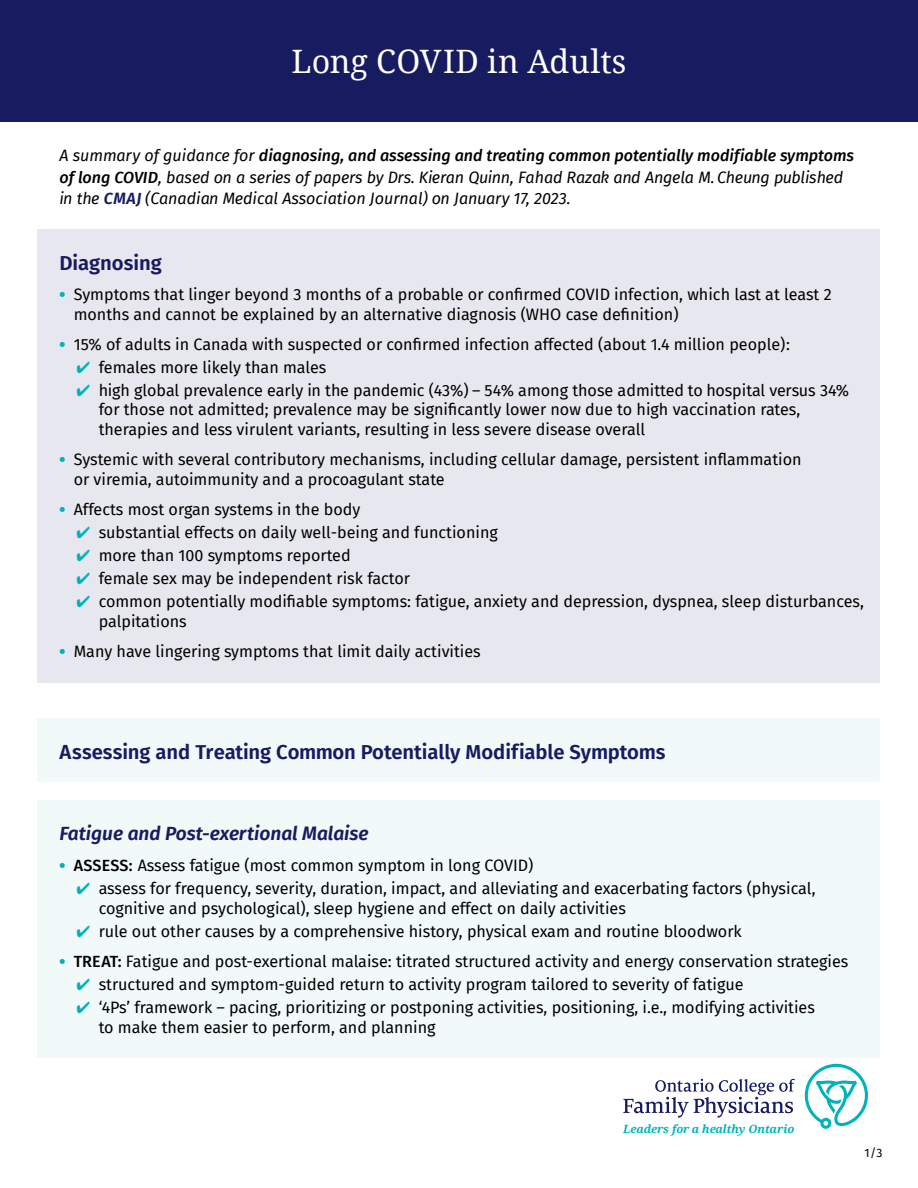
<style>
.page{position:relative;width:918px;height:1188px;background:#fff}
.page>*{position:absolute;margin:0;border:0;box-sizing:border-box;transform-origin:0 0}
.t1{font:32.25px "Noto Serif";color:#fff}
.t2{font:600 20.25px "Fira Sans";color:#171b60}
.t3{font:italic 600 19.2px "Fira Sans";color:#171b60}
.t4{font:16.2px/19.5px "Fira Sans";color:#000}
.t5{font:italic 16.2px/21.8px "Fira Sans";color:#000}
.t6{font:12px "Fira Sans";color:#000}
.t7{font:italic 700 11.4px "Noto Serif";letter-spacing:-.02em;color:#00b3ba}
.s1{font-weight:500}
.s2{font-weight:600;color:#171b60}
.s3{font-weight:900;color:#00b3ba}
.s4{color:#00b3ba}
</style>
<div class="page">
<div style="left:0;top:0;width:918px;height:122px;background:#171b60"></div>
<div style="left:38px;top:230px;width:842px;height:453px;background:#e7e7ef"></div>
<div style="left:38px;top:718px;width:842px;height:63px;background:#f1f9f9"></div>
<div style="left:38px;top:800px;width:842px;height:257px;background:#f1f9f9"></div>
<svg style="left:623px;top:1079px;width:172px;height:39px"></svg>
<svg style="left:805px;top:1064px;width:63px;height:65px"></svg>
<h1 class="t1" style="left:292px;top:40px;width:336px">Long COVID in Adults</h1>
<p class="t5" style="left:59px;top:144px;width:796px">A summary of guidance for <span class="s1">diagnosing, and assessing and treating common potentially modifiable symptoms of long COVID</span>, based on a series of papers by Drs. Kieran Quinn, Fahad Razak and Angela M. Cheung published in the <span class="s2">CMAJ</span> (Canadian Medical Association Journal) on January 17, 2023.</p>
<p class="t2" style="left:59px;top:246px;width:104px">Diagnosing</p>
<p class="t4" style="left:74px;top:284px;width:759px;text-indent:-14px"><span class="s3">•</span> Symptoms that linger beyond 3 months of a probable or confirmed COVID infection, which last at least 2 months and cannot be explained by an alternative diagnosis (WHO case definition)</p>
<p class="t4" style="left:59px;top:334px;width:732px"><span class="s3">•</span> 15% of adults in Canada with suspected or confirmed infection affected (about 1.4 million people):</p>
<p class="t4" style="left:76px;top:357px;width:252px"><span class="s4">✔</span> females more likely than males</p>
<p class="t4" style="left:99px;top:380px;width:752px;text-indent:-22px"><span class="s4">✔</span> high global prevalence early in the pandemic (43%) – 54% among those admitted to hospital versus 34% for those not admitted; prevalence may be significantly lower now due to high vaccination rates, therapies and less virulent variants, resulting in less severe disease overall</p>
<p class="t4" style="left:74px;top:449px;width:729px;text-indent:-14px"><span class="s3">•</span> Systemic with several contributory mechanisms, including cellular damage, persistent inflammation or viremia, autoimmunity and a procoagulant state</p>
<p class="t4" style="left:59px;top:499px;width:302px"><span class="s3">•</span> Affects most organ systems in the body</p>
<p class="t4" style="left:76px;top:522px;width:423px"><span class="s4">✔</span> substantial effects on daily well-being and functioning</p>
<p class="t4" style="left:76px;top:545px;width:276px"><span class="s4">✔</span> more than 100 symptoms reported</p>
<p class="t4" style="left:76px;top:568px;width:335px"><span class="s4">✔</span> female sex may be independent risk factor</p>
<p class="t4" style="left:99px;top:591px;width:767px;text-indent:-22px"><span class="s4">✔</span> common potentially modifiable symptoms: fatigue, anxiety and depression, dyspnea, sleep disturbances, palpitations</p>
<p class="t4" style="left:59px;top:641px;width:423px"><span class="s3">•</span> Many have lingering symptoms that limit daily activities</p>
<p class="t2" style="left:59px;top:735px;width:608px">Assessing and Treating Common Potentially Modifiable Symptoms</p>
<p class="t3" style="left:59px;top:817px;width:311px">Fatigue and Post-exertional Malaise</p>
<p class="t4" style="left:59px;top:855px;width:476px"><span class="s3">•</span> <span class="s1">ASSESS:</span> Assess fatigue (most common symptom in long COVID)</p>
<p class="t4" style="left:99px;top:878px;width:718px;text-indent:-22px"><span class="s4">✔</span> assess for frequency, severity, duration, impact, and alleviating and exacerbating factors (physical, cognitive and psychological), sleep hygiene and effect on daily activities</p>
<p class="t4" style="left:76px;top:921px;width:667px"><span class="s4">✔</span> rule out other causes by a comprehensive history, physical exam and routine bloodwork</p>
<p class="t4" style="left:59px;top:951px;width:791px"><span class="s3">•</span> <span class="s1">TREAT:</span> Fatigue and post-exertional malaise: titrated structured activity and energy conservation strategies</p>
<p class="t4" style="left:76px;top:974px;width:669px"><span class="s4">✔</span> structured and symptom-guided return to activity program tailored to severity of fatigue</p>
<p class="t4" style="left:99px;top:997px;width:718px;text-indent:-22px"><span class="s4">✔</span> ‘4Ps’ framework – pacing, prioritizing or postponing activities, positioning, i.e., modifying activities to make them easier to perform, and planning</p>
<p class="t7" style="left:623px;top:1121px;width:173px">Leaders for a healthy Ontario</p>
<p class="t6" style="left:864px;top:1143px;width:20px">1/3</p>
</div>
